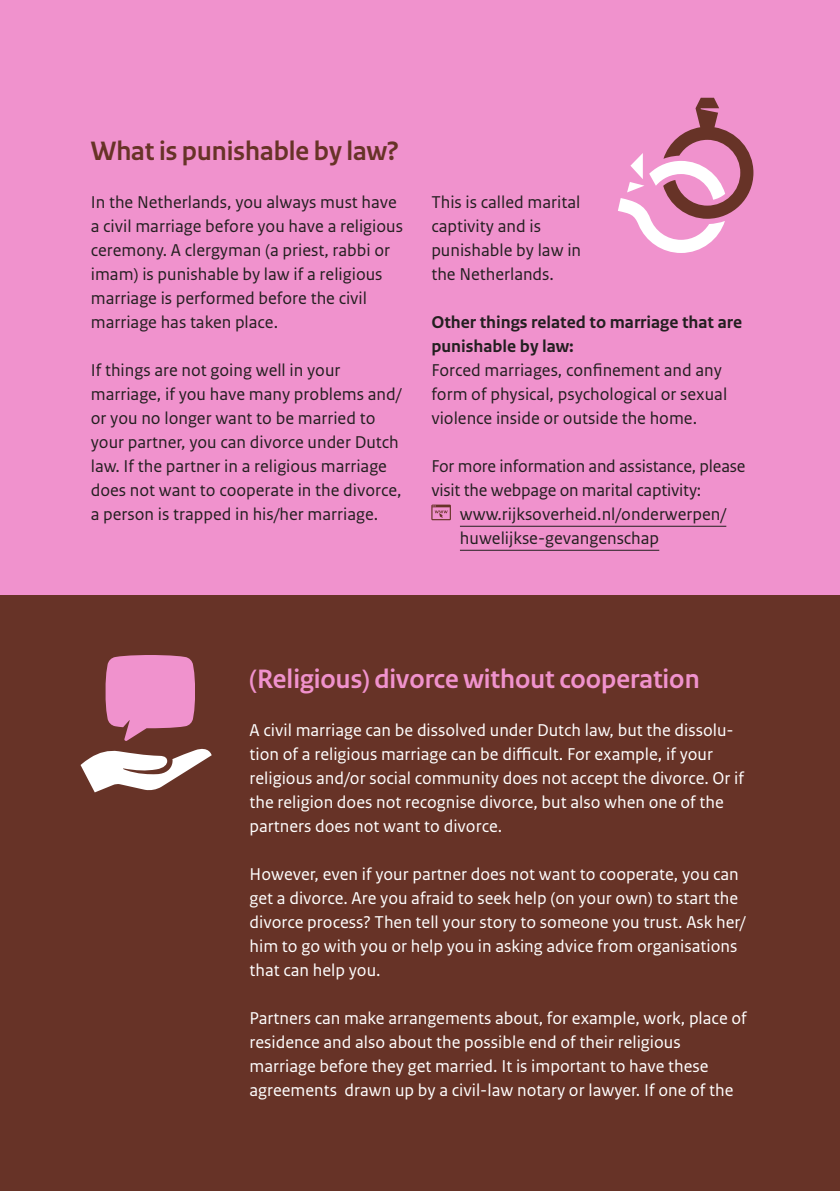
<style>
.page{position:relative;width:840px;height:1191px;background:#fff}
.page>*{position:absolute;margin:0;border:0;box-sizing:border-box;transform-origin:0 0}
._04_RO_Paragraafkop{font:700 28px "Rijksoverheid Sans Heading";color:#f092cd}
._04_RO_Paragraafkop-2{font:700 28px "Rijksoverheid Sans Heading";color:#673327}
._10_RO_Broodtekst_Sa{font:18px/24px "Rijksoverheid Sans Text";color:#231f20}
._10_RO_Broodtekst_Sa-2{font:18px/24px "Rijksoverheid Sans Text";color:#fff}
._10_RO_Broodtekst_Sa-3{font:700 18px/24px "Rijksoverheid Sans Text";color:#231f20}
</style>
<div class="page">
<div style="left:0;top:0;width:839px;height:595px;background:#f092cd"></div>
<div style="left:0;top:595px;width:839px;height:596px;background:#673327"></div>
<svg style="left:618px;top:98px;width:135px;height:155px"></svg>
<svg style="left:80px;top:655px;width:131px;height:137px"></svg>
<hr style="left:459px;top:526px;width:267px;height:1px;background:#231f20">
<hr style="left:459px;top:550px;width:200px;height:1px;background:#231f20">
<svg style="left:431px;top:504px;width:19px;height:16px"></svg>
<p class="_04_RO_Paragraafkop-2" style="left:91px;top:135px;width:309px">What is punishable by law?</p>
<p class="_10_RO_Broodtekst_Sa" style="left:91px;top:190px;width:313px">In the Netherlands, you always must have a civil marriage before you have a religious ceremony. A clergyman (a priest, rabbi or imam) is punishable by law if a religious marriage is performed before the civil marriage has taken place.</p>
<p class="_10_RO_Broodtekst_Sa" style="left:91px;top:358px;width:312px">If things are not going well in your marriage, if you have many problems and/ or you no longer want to be married to your partner, you can divorce under Dutch law. If the partner in a religious marriage does not want to cooperate in the divorce, a person is trapped in his/her marriage.</p>
<p class="_10_RO_Broodtekst_Sa" style="left:431px;top:190px;width:151px">This is called marital captivity and is punishable by law in the Netherlands.</p>
<p class="_10_RO_Broodtekst_Sa-3" style="left:431px;top:311px;width:312px">Other things related to marriage that are punishable by law:</p>
<p class="_10_RO_Broodtekst_Sa" style="left:431px;top:358px;width:297px">Forced marriages, confinement and any form of physical, psychological or sexual violence inside or outside the home.</p>
<p class="_10_RO_Broodtekst_Sa" style="left:431px;top:454px;width:315px">For more information and assistance, please visit the webpage on marital captivity:</p>
<p class="_10_RO_Broodtekst_Sa" style="left:459px;top:502px;width:268px">www.rijksoverheid.nl/onderwerpen/ huwelijkse-gevangenschap</p>
<p class="_04_RO_Paragraafkop" style="left:249px;top:663px;width:451px">(Religious) divorce without cooperation</p>
<p class="_10_RO_Broodtekst_Sa-2" style="left:249px;top:718px;width:496px">A civil marriage can be dissolved under Dutch law, but the dissolu&shy;tion of a religious marriage can be difficult. For example, if your religious and/or social community does not accept the divorce. Or if the religion does not recognise divorce, but also when one of the partners does not want to divorce.</p>
<p class="_10_RO_Broodtekst_Sa-2" style="left:249px;top:862px;width:497px">However, even if your partner does not want to cooperate, you can get a divorce. Are you afraid to seek help (on your own) to start the divorce process? Then tell your story to someone you trust. Ask her/ him to go with you or help you in asking advice from organisations that can help you.</p>
<p class="_10_RO_Broodtekst_Sa-2" style="left:249px;top:1006px;width:498px">Partners can make arrangements about, for example, work, place of residence and also about the possible end of their religious marriage before they get married. It is important to have these agreements drawn up by a civil-law notary or lawyer. If one of the</p>
</div>
